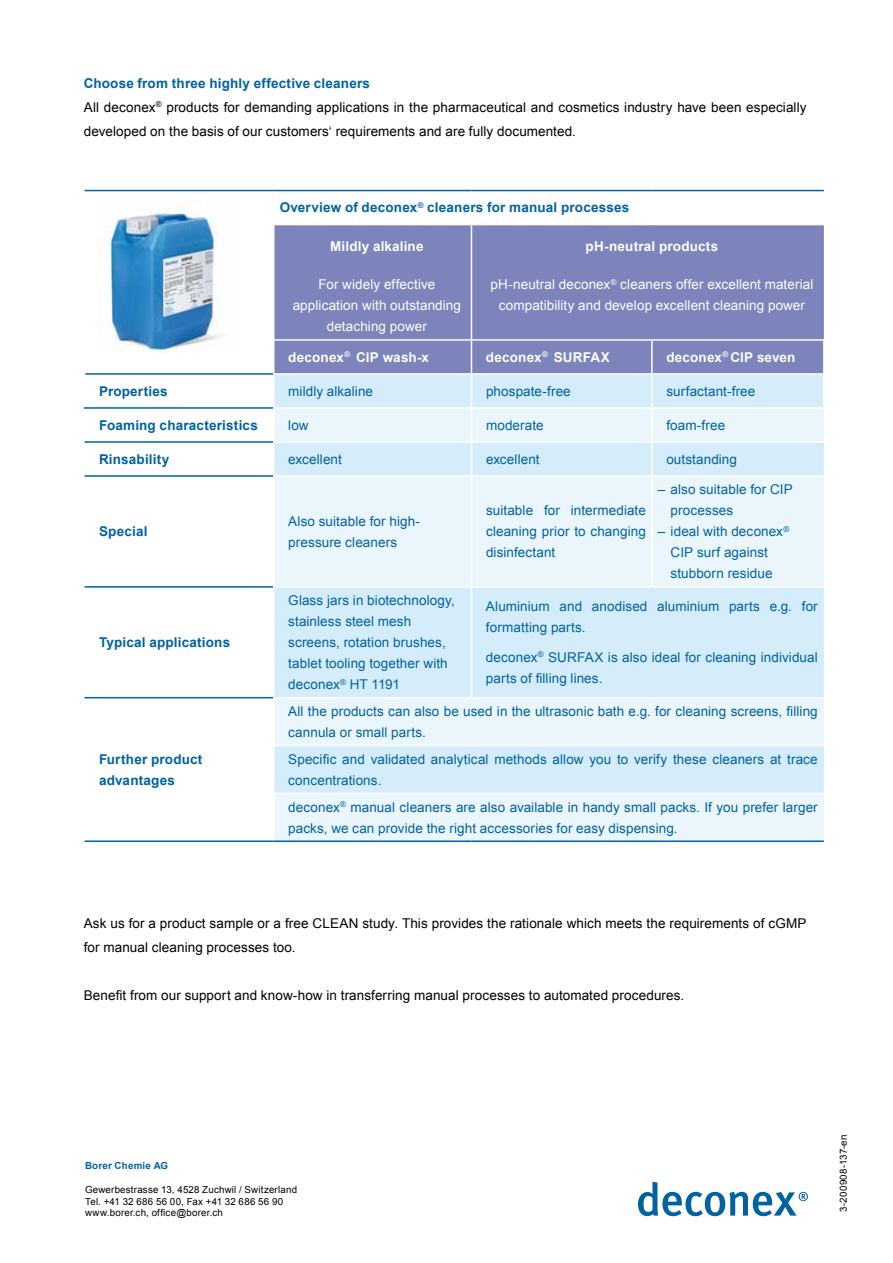
<style>
.page{position:relative;width:893px;height:1263px;background:#fff}
.page>*{position:absolute;margin:0;border:0;box-sizing:border-box;transform-origin:0 0}
.t1{font:13.5px/21px "Arial";letter-spacing:.005em;color:#0061a1}
.t2{font:13.5px/24px "Arial";letter-spacing:.005em;color:#000}
.t3{font:13.5px/21px "Arial";letter-spacing:.005em;color:#fff;text-align:center}
.t4{font:700 13.5px/21px "Arial";letter-spacing:.015em;color:#0061a1}
.t5{font:700 13.5px "Arial";letter-spacing:.01em;color:#fff}
.t6{font:13.5px/21px "Arial";letter-spacing:.005em;color:#0062a1}
.t7{font:700 13.5px "Arial";letter-spacing:.015em;color:#0062a1}
.t8{font:9.75px/11.7px "Arial";letter-spacing:.02em;color:#000}
.t9{font:700 9.75px "Arial";letter-spacing:.025em;color:#0062a1}
.s1{font-weight:700;color:#0062a1}
.s2{color:#d5edfa}
</style>
<div class="page">
<svg style="left:638px;top:1182px;width:170px;height:34px"></svg>
<svg style="left:85px;top:191px;width:188px;height:10px"></svg>
<div style="left:274px;top:225px;width:550px;height:148px;background:#7c84bb"></div>
<div style="left:274px;top:375px;width:549px;height:32px;background:#d5edfa"></div>
<svg style="left:85px;top:696px;width:188px;height:3px"></svg>
<svg style="left:274px;top:409px;width:550px;height:431px;background:#e1f2fb"></svg>
<hr style="left:823px;top:341px;width:2px;height:32px;background:#fff">
<hr style="left:471px;top:225px;width:1px;height:114px;background:#fff">
<hr style="left:274px;top:339px;width:197px;height:2px;background:#fff">
<hr style="left:471px;top:339px;width:181px;height:2px;background:#fff">
<hr style="left:471px;top:341px;width:1px;height:32px;background:#fff">
<hr style="left:652px;top:339px;width:173px;height:2px;background:#fff">
<hr style="left:651px;top:341px;width:2px;height:32px;background:#fff">
<hr style="left:471px;top:375px;width:1px;height:32px;background:#fff">
<hr style="left:651px;top:375px;width:2px;height:32px;background:#fff">
<hr style="left:471px;top:409px;width:1px;height:32px;background:#fff">
<hr style="left:651px;top:409px;width:2px;height:32px;background:#fff">
<hr style="left:273px;top:441px;width:198px;height:2px;background:#fff">
<hr style="left:471px;top:441px;width:181px;height:2px;background:#fff">
<hr style="left:471px;top:443px;width:1px;height:32px;background:#fff">
<hr style="left:652px;top:441px;width:172px;height:2px;background:#fff">
<hr style="left:651px;top:443px;width:2px;height:32px;background:#fff">
<hr style="left:273px;top:475px;width:198px;height:2px;background:#fff">
<hr style="left:471px;top:475px;width:181px;height:2px;background:#fff">
<hr style="left:471px;top:477px;width:1px;height:109px;background:#fff">
<hr style="left:652px;top:475px;width:172px;height:2px;background:#fff">
<hr style="left:651px;top:477px;width:2px;height:109px;background:#fff">
<hr style="left:273px;top:586px;width:198px;height:2px;background:#fff">
<hr style="left:471px;top:586px;width:181px;height:2px;background:#fff">
<hr style="left:471px;top:588px;width:1px;height:109px;background:#fff">
<hr style="left:652px;top:586px;width:172px;height:2px;background:#fff">
<hr style="left:273px;top:745px;width:198px;height:1px;background:#fff">
<hr style="left:471px;top:745px;width:181px;height:1px;background:#fff">
<hr style="left:652px;top:745px;width:172px;height:1px;background:#fff">
<hr style="left:273px;top:793px;width:198px;height:1px;background:#fff">
<hr style="left:471px;top:793px;width:181px;height:1px;background:#fff">
<hr style="left:652px;top:793px;width:172px;height:1px;background:#fff">
<hr style="left:85px;top:373px;width:188px;height:2px;background:#0062a1">
<hr style="left:84px;top:407px;width:189px;height:2px;background:#0062a1">
<hr style="left:85px;top:441px;width:188px;height:2px;background:#0062a1">
<hr style="left:85px;top:475px;width:188px;height:2px;background:#0062a1">
<hr style="left:85px;top:586px;width:188px;height:2px;background:#0062a1">
<hr style="left:85px;top:190px;width:189px;height:1px;background:#0062a1">
<hr style="left:274px;top:190px;width:197px;height:1px;background:#0062a1">
<hr style="left:471px;top:190px;width:181px;height:1px;background:#0062a1">
<hr style="left:652px;top:190px;width:172px;height:1px;background:#0062a1">
<hr style="left:85px;top:697px;width:188px;height:1px;background:#0062a1">
<hr style="left:85px;top:840px;width:189px;height:2px;background:#0062a1">
<hr style="left:274px;top:840px;width:197px;height:2px;background:#0062a1">
<hr style="left:471px;top:840px;width:181px;height:2px;background:#0062a1">
<hr style="left:652px;top:840px;width:172px;height:2px;background:#0062a1">
<hr style="left:273px;top:697px;width:198px;height:1px;background:#fff">
<hr style="left:471px;top:697px;width:181px;height:1px;background:#fff">
<hr style="left:652px;top:697px;width:172px;height:1px;background:#fff">
<img style="left:108px;top:201px;width:114px;height:152px">
<p class="t2" style="left:84px;top:71px;width:724px"><span class="s1">Choose from three highly effective cleaners<br></span>All deconex<sup>®</sup> products for demanding applications in the pharmaceutical and cosmetics industry have been especially developed on the basis of our customers‘ requirements and are fully documented.</p>
<p class="t7" style="left:280px;top:199px;width:351px">Overview of deconex<sup>®</sup> cleaners for manual processes</p>
<p class="t5" style="left:330px;top:238px;width:95px">Mildly alkaline</p>
<p class="t3" style="left:293px;top:274px;width:170px">For widely effective application with outstanding detaching power</p>
<p class="t5" style="left:586px;top:238px;width:134px">pH-neutral products</p>
<p class="t3" style="left:490px;top:274px;width:324px">pH-neutral deconex<sup>®</sup> cleaners offer excellent material compatibility and develop excellent cleaning power</p>
<p class="t5" style="left:288px;top:348px;width:142px">deconex<sup>®</sup> CIP wash-x</p>
<p class="t5" style="left:486px;top:348px;width:125px">deconex<sup>®</sup> SURFAX</p>
<p class="t5" style="left:666px;top:348px;width:131px">deconex<sup>®</sup> CIP seven</p>
<p class="t4" style="left:99px;top:381px;width:70px">Properties</p>
<p class="t1" style="left:288px;top:381px;width:86px">mildly alkaline</p>
<p class="t1" style="left:486px;top:381px;width:115px">phospate-free<span class="s2">-free</span></p>
<p class="t1" style="left:666px;top:381px;width:91px">surfactant-free</p>
<p class="t4" style="left:99px;top:415px;width:160px">Foaming characteristics</p>
<p class="t1" style="left:288px;top:415px;width:22px">low</p>
<p class="t1" style="left:486px;top:415px;width:59px">moderate</p>
<p class="t1" style="left:666px;top:415px;width:60px">foam-free</p>
<p class="t4" style="left:99px;top:449px;width:72px">Rinsability</p>
<p class="t1" style="left:288px;top:449px;width:55px">excellent</p>
<p class="t1" style="left:486px;top:449px;width:55px">excellent</p>
<p class="t1" style="left:666px;top:449px;width:72px">outstanding</p>
<p class="t4" style="left:99px;top:522px;width:50px">Special</p>
<p class="t1" style="left:288px;top:511px;width:133px">Also suitable for high&shy;pressure cleaners</p>
<p class="t1" style="left:486px;top:500px;width:161px;text-align:justify">suitable for intermediate cleaning prior to changing disinfectant</p>
<p class="t6" style="left:671px;top:479px;width:124px;text-indent:-13px">– also suitable for CIP processes</p>
<p class="t6" style="left:671px;top:521px;width:120px;text-indent:-13px">– ideal with deconex<sup>®<br></sup>CIP surf against stubborn residue</p>
<p class="t4" style="left:99px;top:632px;width:133px">Typical applications</p>
<p class="t4" style="left:99px;top:749px;width:105px">Further product advantages</p>
<p class="t1" style="left:288px;top:590px;width:168px">Glass jars in biotechnology, stainless steel mesh screens, rotation brushes, tablet tooling together with deconex<sup>®</sup> HT 1191</p>
<p class="t1" style="left:486px;top:596px;width:333px">Aluminium and anodised aluminium parts e.g. for formatting parts.</p>
<p class="t1" style="left:486px;top:647px;width:333px">deconex<sup>®</sup> SURFAX is also ideal for cleaning individual parts of filling lines.</p>
<p class="t1" style="left:288px;top:701px;width:531px">All the products can also be used in the ultrasonic bath e.g. for cleaning screens, filling cannula or small parts.</p>
<p class="t1" style="left:288px;top:749px;width:531px">Specific and validated analytical methods allow you to verify these cleaners at trace concentrations.</p>
<p class="t1" style="left:288px;top:797px;width:531px">deconex<sup>®</sup> manual cleaners are also available in handy small packs. If you prefer larger packs, we can provide the right accessories for easy dispensing.</p>
<p class="t2" style="left:84px;top:911px;width:724px">Ask us for a product sample or a free CLEAN study. This provides the rationale which meets the requirements of cGMP for manual cleaning processes too.</p>
<p class="t2" style="left:84px;top:983px;width:602px">Benefit from our support and know-how in transferring manual processes to automated procedures.</p>
<p class="t9" style="left:85px;top:1159px;width:85px">Borer Chemie AG</p>
<p class="t8" style="left:85px;top:1183px;width:214px">Gewerbestrasse 13, 4528 Zuchwil / Switzerland<br>Tel. +41 32 686 56 00, Fax +41 32 686 56 90 www.borer.ch, office@borer.ch</p>
<p class="t8" style="left:838px;top:1212px;width:79px;rotate:-90deg">3-200908-137-en</p>
</div>
